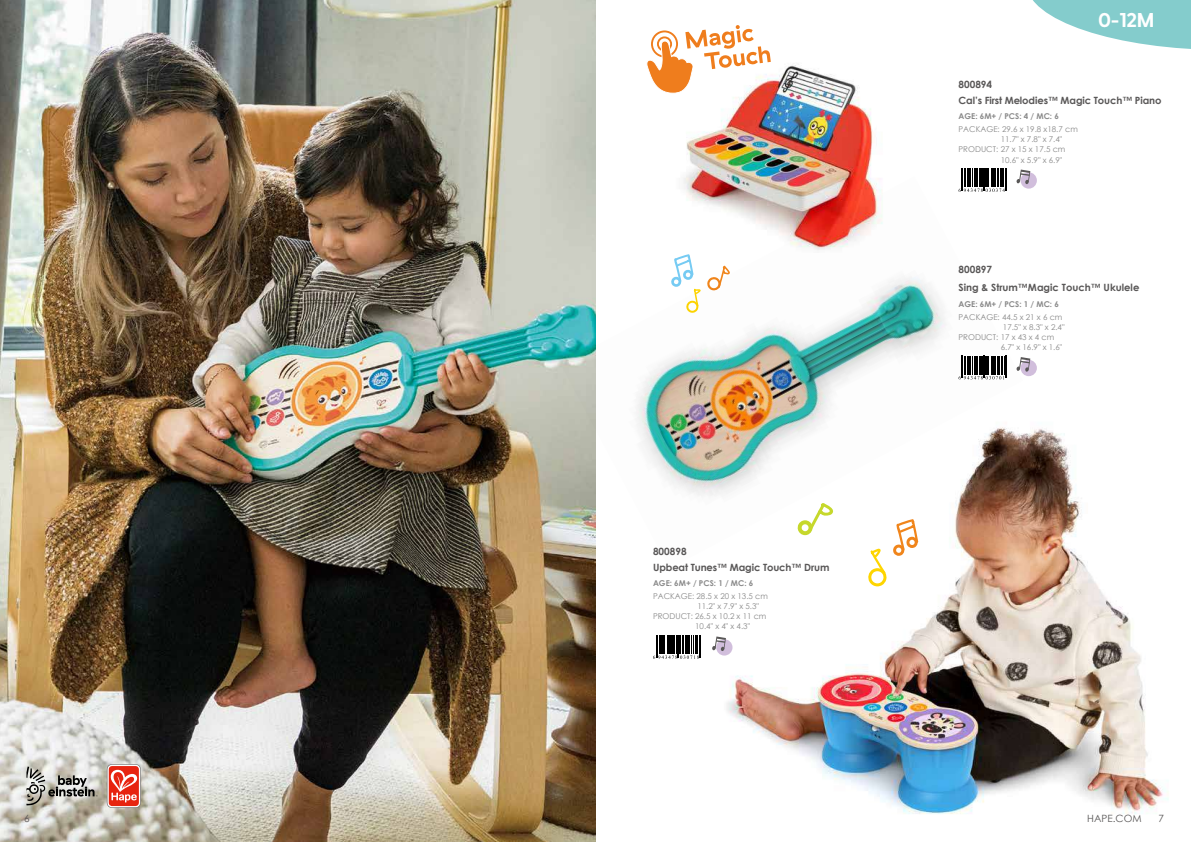
<style>
.page{position:relative;width:1191px;height:842px;background:#fff}
.page>*{position:absolute;margin:0;border:0;box-sizing:border-box;transform-origin:0 0}
.t1{font:700 20px "Greycliff CF";color:#fff}
.t2{font:700 10px/15.7px "Century Gothic";letter-spacing:-.01em;color:#595757}
.t3{font:10px "Century Gothic";color:#595757}
.t4{font:8px "Century Gothic";color:#898989}
.t5{font:700 8px "Century Gothic";color:#898989}
</style>
<div class="page">
<img style="left:0;top:0;width:595px;height:842px">
<svg style="left:26px;top:766px;width:72px;height:39px;background:#acaaa4"></svg>
<svg style="left:107px;top:764px;width:34px;height:44px"></svg>
<img style="left:720px;top:429px;width:449px;height:385px">
<img style="left:686px;top:64px;width:188px;height:112px">
<div style="left:1020px;top:360px;width:16px;height:16px;background:#d1bedc;border-radius:50%"></div>
<svg style="left:1023px;top:357px;width:7px;height:15px"></svg>
<svg style="left:653px;top:635px;width:48px;height:24px"></svg>
<div style="left:716px;top:639px;width:16px;height:16px;background:#d1bedc;border-radius:50%"></div>
<svg style="left:712px;top:636px;width:14px;height:15px"></svg>
<svg style="left:646px;top:25px;width:125px;height:69px"></svg>
<svg style="left:867px;top:568px;width:19px;height:18px"></svg>
<svg style="left:961px;top:168px;width:46px;height:8px"></svg>
<div style="left:1020px;top:172px;width:16px;height:17px;background:#d1bedc;border-radius:50%"></div>
<svg style="left:1019px;top:170px;width:11px;height:14px"></svg>
<img style="left:561px;top:176px;width:462px;height:392px">
<svg style="left:1033px;top:0;width:158px;height:49px"></svg>
<h1 class="t1" style="left:1098px;top:5px;width:58px">0-12M</h1>
<p class="t2" style="left:958px;top:76px;width:204px">800894<br>Cal’s First Melodies™ Magic Touch™ Piano</p>
<p class="t5" style="left:958px;top:110px;width:102px">AGE: 6M+ / PCS: 4 / MC: 6</p>
<p class="t4" style="left:958px;top:124px;width:121px">PACKAGE: 29.6 x 19.8 x18.7 cm</p>
<p class="t4" style="left:1000px;top:134px;width:63px">11.7" x 7.8" x 7.4"</p>
<p class="t4" style="left:958px;top:144px;width:108px">PRODUCT: 27 x 15 x 17.5 cm</p>
<p class="t4" style="left:1000px;top:154px;width:63px">10.6" x 5.9" x 6.9"</p>
<p class="t2" style="left:653px;top:543px;width:178px">800898<br>Upbeat Tunes™ Magic Touch™ Drum</p>
<p class="t5" style="left:653px;top:577px;width:102px">AGE: 6M+ / PCS: 1 / MC: 6</p>
<p class="t4" style="left:653px;top:591px;width:116px">PACKAGE: 28.5 x 20 x 13.5 cm</p>
<p class="t4" style="left:697px;top:601px;width:63px">11.2" x 7.9" x 5.3"</p>
<p class="t4" style="left:653px;top:611px;width:115px">PRODUCT: 26.5 x 10.2 x 11 cm</p>
<p class="t4" style="left:695px;top:621px;width:56px">10.4" x 4" x 4.3"</p>
<p class="t2" style="left:958px;top:261px;width:182px;line-height:17.7px">800897<br>Sing &amp; Strum™Magic Touch™ Ukulele</p>
<p class="t5" style="left:958px;top:298px;width:102px">AGE: 6M+ / PCS: 1 / MC: 6</p>
<p class="t4" style="left:958px;top:311px;width:105px">PACKAGE: 44.5 x 21 x 6 cm</p>
<p class="t4" style="left:1003px;top:321px;width:63px">17.5" x 8.3" x 2.4"</p>
<p class="t4" style="left:958px;top:331px;width:97px">PRODUCT: 17 x 43 x 4 cm</p>
<p class="t4" style="left:1000px;top:342px;width:63px">6.7" x 16.9" x 1.6"</p>
<p class="t3" style="left:24px;top:812px;width:7px">6</p>
<p class="t3" style="left:1087px;top:812px;width:56px">HAPE.COM</p>
<p class="t3" style="left:1158px;top:812px;width:7px">7</p>
</div>
